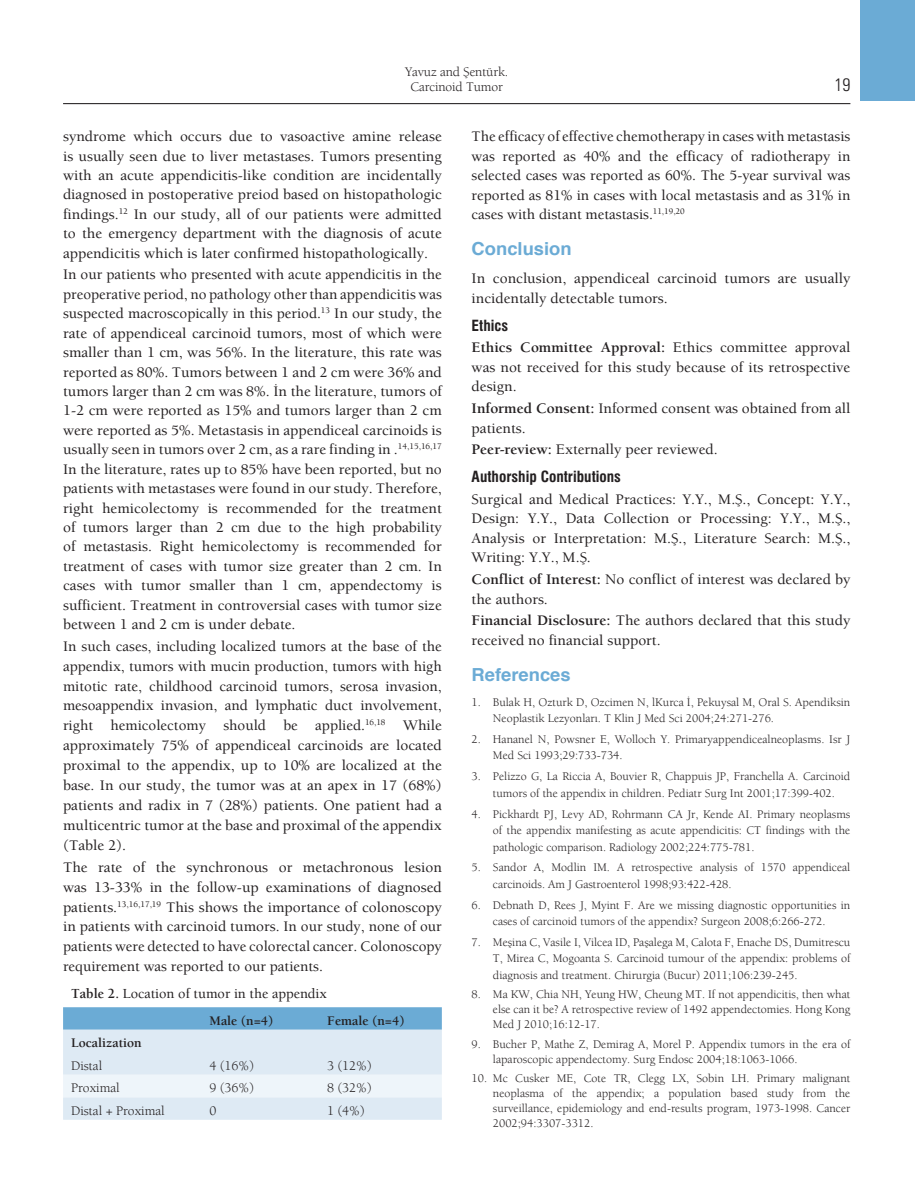
<style>
.page{position:relative;width:915px;height:1191px;background:#fff}
.page>*{position:absolute;margin:0;border:0;box-sizing:border-box;transform-origin:0 0}
.t1{font:700 18px "Helvetica";color:#6babd5}
.t2{font:18px "Univers Cond Light Tr";color:#231f20}
.t3{font:500 15px/19.5px "Berkeley";color:#231f20;text-align:justify}
.t4{font:15px "Swiss Condensed Bold Tr";color:#231f20}
.t5{font:500 14.25px "Berkeley";color:#231f20}
.t6{font:13.5px/15px "Berkeley";color:#231f20;text-align:center}
.t7{font:700 13.5px "Berkeley";color:#231f20}
.t8{font:12px/16.5px "Berkeley";color:#231f20}
.s1{font-weight:700}
</style>
<div class="page">
<hr style="left:63px;top:103px;width:787px;height:1px;background:#231f20">
<div style="left:859px;top:0;width:55px;height:101px;background:#6babd5"></div>
<svg style="left:63px;top:1007px;width:378px;height:112px;background:#cadfef"></svg>
<p class="t6" style="left:405px;top:64px;width:105px">Yavuz and Şentürk.<br>Carcinoid Tumor</p>
<p class="t2" style="left:834px;top:74px;width:17px">19</p>
<p class="t3" style="left:63px;top:126px;width:380px">syndrome which occurs due to vasoactive amine release is usually seen due to liver metastases. Tumors presenting with an acute appendicitis-like condition are incidentally diagnosed in postoperative preiod based on histopathologic findings.<sup>12</sup> In our study, all of our patients were admitted to the emergency department with the diagnosis of acute appendicitis which is later confirmed histopathologically.</p>
<p class="t3" style="left:63px;top:264px;width:380px">In our patients who presented with acute appendicitis in the preoperative period, no pathology other than appendicitis was suspected macroscopically in this period.<sup>13</sup> In our study, the rate of appendiceal carcinoid tumors, most of which were smaller than 1 cm, was 56%. In the literature, this rate was reported as 80%. Tumors between 1 and 2 cm were 36% and tumors larger than 2 cm was 8%. İn the literature, tumors of 1-2 cm were reported as 15% and tumors larger than 2 cm were reported as 5%. Metastasis in appendiceal carcinoids is usually seen in tumors over 2 cm, as a rare finding in .<sup>14,15,16,17<br></sup>In the literature, rates up to 85% have been reported, but no patients with metastases were found in our study. Therefore, right hemicolectomy is recommended for the treatment of tumors larger than 2 cm due to the high probability of metastasis. Right hemicolectomy is recommended for treatment of cases with tumor size greater than 2 cm. In cases with tumor smaller than 1 cm, appendectomy is sufficient. Treatment in controversial cases with tumor size between 1 and 2 cm is under debate.</p>
<p class="t3" style="left:63px;top:636px;width:380px;line-height:20px">In such cases, including localized tumors at the base of the appendix, tumors with mucin production, tumors with high mitotic rate, childhood carcinoid tumors, serosa invasion, mesoappendix invasion, and lymphatic duct involvement, right hemicolectomy should be applied.<sup>16,18</sup> While approximately 75% of appendiceal carcinoids are located proximal to the appendix, up to 10% are localized at the base. In our study, the tumor was at an apex in 17 (68%) patients and radix in 7 (28%) patients. One patient had a multicentric tumor at the base and proximal of the appendix (Table 2).</p>
<p class="t3" style="left:63px;top:856px;width:380px;line-height:20px">The rate of the synchronous or metachronous lesion was 13-33% in the follow-up examinations of diagnosed patients.<sup>13,16,17,19</sup> This shows the importance of colonoscopy in patients with carcinoid tumors. In our study, none of our patients were detected to have colorectal cancer. Colonoscopy requirement was reported to our patients.</p>
<p class="t5" style="left:71px;top:984px;width:257px"><span class="s1">Table 2.</span> Location of tumor in the appendix</p>
<p class="t7" style="left:209px;top:1012px;width:65px">Male (n=4)</p>
<p class="t7" style="left:327px;top:1012px;width:79px">Female (n=4)</p>
<p class="t7" style="left:71px;top:1034px;width:72px">Localization</p>
<p class="t6" style="left:71px;top:1057px;width:32px">Distal</p>
<p class="t6" style="left:209px;top:1057px;width:46px">4 (16%)</p>
<p class="t6" style="left:327px;top:1057px;width:46px">3 (12%)</p>
<p class="t6" style="left:71px;top:1080px;width:50px">Proximal</p>
<p class="t6" style="left:209px;top:1080px;width:46px">9 (36%)</p>
<p class="t6" style="left:327px;top:1080px;width:46px">8 (32%)</p>
<p class="t6" style="left:71px;top:1102px;width:95px">Distal + Proximal</p>
<p class="t6" style="left:209px;top:1102px;width:9px">0</p>
<p class="t6" style="left:327px;top:1102px;width:39px">1 (4%)</p>
<p class="t3" style="left:471px;top:126px;width:380px">The efficacy of effective chemotherapy in cases with metastasis was reported as 40% and the efficacy of radiotherapy in selected cases was reported as 60%. The 5-year survival was reported as 81% in cases with local metastasis and as 31% in cases with distant metastasis.<sup>11,19,20</sup></p>
<p class="t1" style="left:471px;top:234px;width:101px">Conclusion</p>
<p class="t3" style="left:471px;top:268px;width:380px">In conclusion, appendiceal carcinoid tumors are usually incidentally detectable tumors.</p>
<p class="t4" style="left:471px;top:316px;width:38px">Ethics</p>
<p class="t3" style="left:471px;top:337px;width:380px"><span class="s1">Ethics Committee Approval:</span> Ethics committee approval was not received for this study because of its retrospective design.</p>
<p class="t3" style="left:471px;top:398px;width:380px"><span class="s1">Informed Consent:</span> Informed consent was obtained from all patients.</p>
<p class="t3" style="left:471px;top:439px;width:247px"><span class="s1">Peer-review:</span> Externally peer reviewed.</p>
<p class="t4" style="left:471px;top:468px;width:151px">Authorship Contributions</p>
<p class="t3" style="left:471px;top:489px;width:380px">Surgical and Medical Practices: Y.Y., M.Ş., Concept: Y.Y., Design: Y.Y., Data Collection or Processing: Y.Y., M.Ş., Analysis or Interpretation: M.Ş., Literature Search: M.Ş., Writing: Y.Y., M.Ş.</p>
<p class="t3" style="left:471px;top:569px;width:380px"><span class="s1">Conflict of Interest:</span> No conflict of interest was declared by the authors.</p>
<p class="t3" style="left:471px;top:610px;width:380px"><span class="s1">Financial Disclosure:</span> The authors declared that this study received no financial support.</p>
<p class="t1" style="left:471px;top:660px;width:100px">References</p>
<p class="t8" style="left:492px;top:693px;width:359px;text-indent:-21px">1. Bulak H, Ozturk D, Ozcimen N, lKurca İ, Pekuysal M, Oral S. Apendiksin<br>Neoplastik Lezyonları. T Klin J Med Sci 2004;24:271-276.</p>
<p class="t8" style="left:492px;top:730px;width:359px;text-indent:-21px">2. Hananel N, Powsner E, Wolloch Y. Primaryappendicealneoplasms. Isr J<br>Med Sci 1993;29:733-734.</p>
<p class="t8" style="left:471px;top:768px;width:380px;text-align:center">3. Pelizzo G, La Riccia A, Bouvier R, Chappuis JP, Franchella A. Carcinoid tumors of the appendix in children. Pediatr Surg Int 2001;17:399-402.</p>
<p class="t8" style="left:492px;top:805px;width:359px;text-align:justify;text-indent:-21px">4. Pickhardt PJ, Levy AD, Rohrmann CA Jr, Kende AI. Primary neoplasms of the appendix manifesting as acute appendicitis: CT findings with the pathologic comparison. Radiology 2002;224:775-781.</p>
<p class="t8" style="left:492px;top:859px;width:359px;text-indent:-21px">5. Sandor A, Modlin IM. A retrospective analysis of 1570 appendiceal carcinoids. Am J Gastroenterol 1998;93:422-428.</p>
<p class="t8" style="left:471px;top:896px;width:380px;text-align:center">6. Debnath D, Rees J, Myint F. Are we missing diagnostic opportunities in cases of carcinoid tumors of the appendix? Surgeon 2008;6:266-272.</p>
<p class="t8" style="left:492px;top:933px;width:359px;text-align:justify;text-indent:-21px">7. Meşina C, Vasile I, Vilcea ID, Paşalega M, Calota F, Enache DS, Dumitrescu T, Mirea C, Mogoanta S. Carcinoid tumour of the appendix: problems of diagnosis and treatment. Chirurgia (Bucur) 2011;106:239-245.</p>
<p class="t8" style="left:492px;top:986px;width:359px;line-height:15px;text-align:justify;text-indent:-21px">8. Ma KW, Chia NH, Yeung HW, Cheung MT. If not appendicitis, then what else can it be? A retrospective review of 1492 appendectomies. Hong Kong Med J 2010;16:12-17.</p>
<p class="t8" style="left:492px;top:1036px;width:359px;line-height:15px;text-indent:-21px">9. Bucher P, Mathe Z, Demirag A, Morel P. Appendix tumors in the era of laparoscopic appendectomy. Surg Endosc 2004;18:1063-1066.</p>
<p class="t8" style="left:492px;top:1070px;width:359px;line-height:15px;text-align:justify;text-indent:-21px">10. Mc Cusker ME, Cote TR, Clegg LX, Sobin LH. Primary malignant neoplasma of the appendix; a population based study from the surveillance, epidemiology and end-results program, 1973-1998. Cancer 2002;94:3307-3312.</p>
</div>
